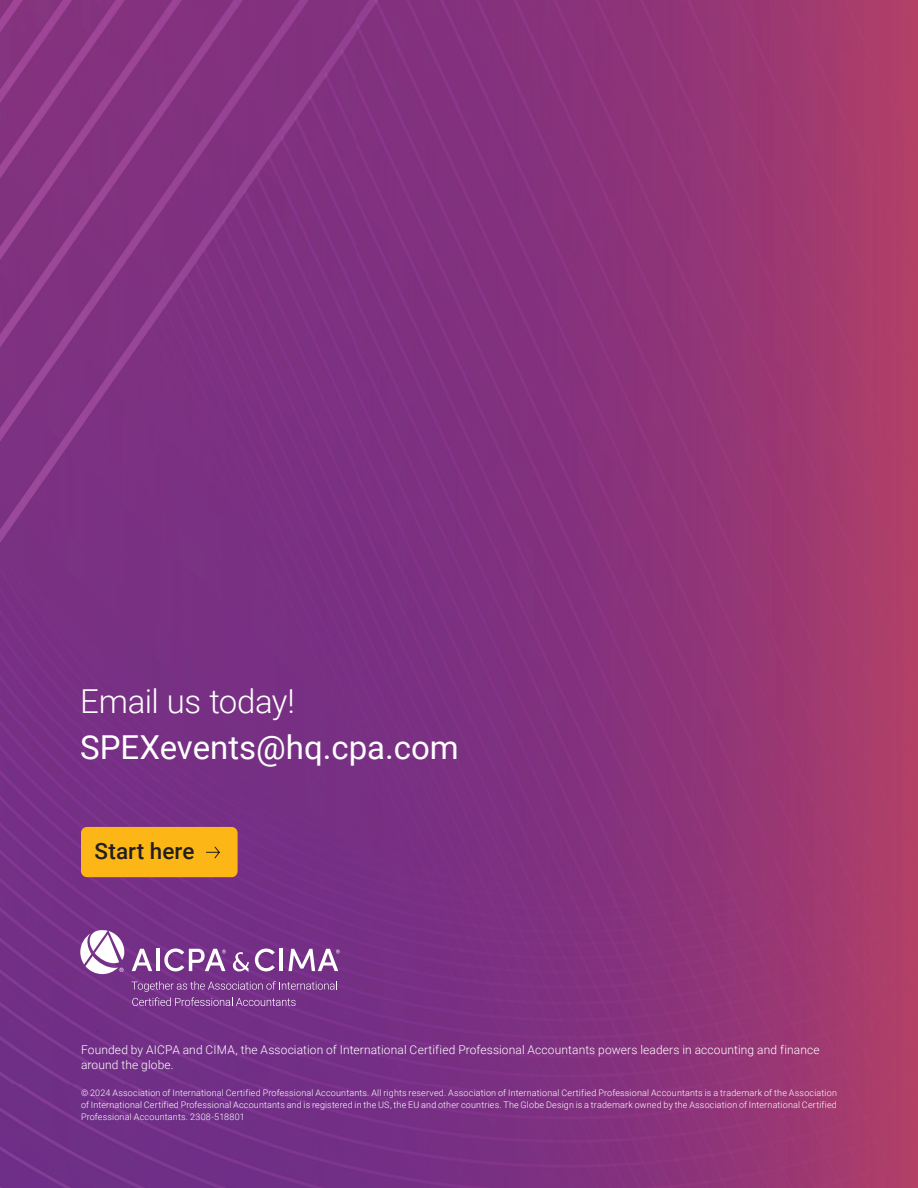
<style>
.page{position:relative;width:918px;height:1188px;background:#fff}
.page>*{position:absolute;margin:0;border:0;box-sizing:border-box;transform-origin:0 0}
.t1{font:33px "Roboto";color:#fff}
.t2{font:300 33px "Roboto";letter-spacing:-.015em;color:#fff}
.t3{font:500 22.5px "Roboto";color:#231f20}
.t4{font:300 12px/15px "Roboto";letter-spacing:.01em;color:#fff}
.t5{font:300 9px/12px "Roboto";letter-spacing:.02em;color:#fff;text-align:justify}
</style>
<div class="page">
<img style="left:0;top:0;width:918px;height:1188px">
<div style="left:81px;top:827px;width:157px;height:50px;background:#fcb615;border-radius:6px"></div>
<svg style="left:206px;top:846px;width:14px;height:13px"></svg>
<svg style="left:233px;top:952px;width:16px;height:20px"></svg>
<svg style="left:132px;top:949px;width:20px;height:22px"></svg>
<hr style="left:156px;top:949px;width:3px;height:22px;background:#fff">
<svg style="left:255px;top:949px;width:20px;height:22px"></svg>
<hr style="left:279px;top:949px;width:4px;height:22px;background:#fff">
<svg style="left:132px;top:981px;width:205px;height:25px;background:#854895"></svg>
<svg style="left:80px;top:930px;width:44px;height:44px"></svg>
<svg style="left:164px;top:948px;width:62px;height:23px"></svg>
<svg style="left:288px;top:949px;width:52px;height:22px"></svg>
<h1 class="t2" style="left:80px;top:678px;width:216px">Email us today!</h1>
<h1 class="t1" style="left:80px;top:724px;width:380px">SPEXevents@hq.cpa.com</h1>
<h2 class="t3" style="left:94px;top:835px;width:102px">Start here</h2>
<h3 class="t4" style="left:81px;top:1042px;width:740px">Founded by AICPA and CIMA, the Association of International Certified Professional Accountants powers leaders in accounting and finance around the globe.</h3>
<p class="t5" style="left:81px;top:1087px;width:757px">© 2024 Association of International Certified Professional Accountants. All rights reserved. Association of International Certified Professional Accountants is a trademark of the Association of International Certified Professional Accountants and is registered in the US, the EU and other countries. The Globe Design is a trademark owned by the Association of International Certified Professional Accountants. 2308-518801</p>
</div>
